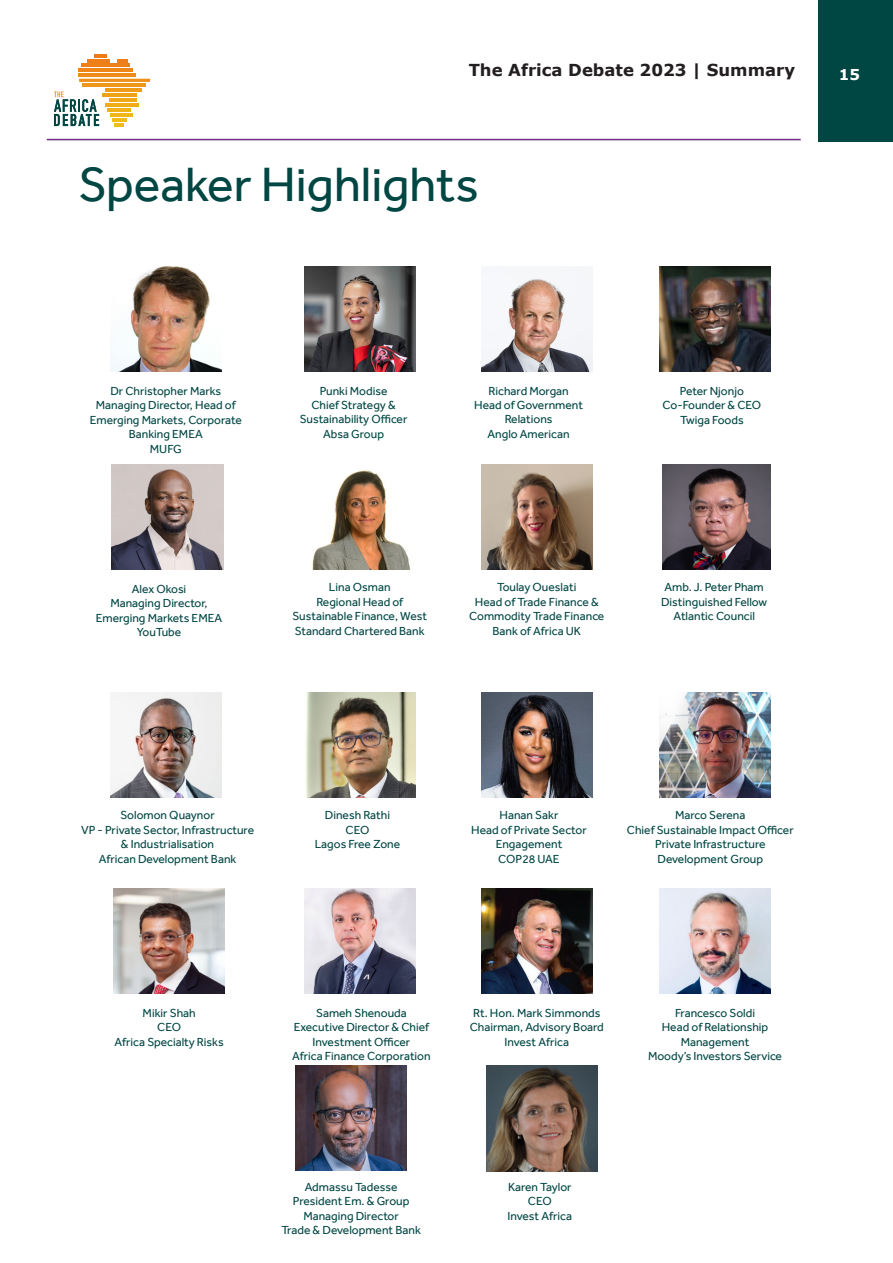
<style>
.page{position:relative;width:893px;height:1263px;background:#fff}
.page>*{position:absolute;margin:0;border:0;box-sizing:border-box;transform-origin:0 0}
.t1{font:49.5px "Effra";color:#004643}
.t2{font:700 16.5px "Verdana";color:#231f20}
.t3{font:700 15px "Verdana";color:#fff}
.Paragraph_Style_2{font:12px/14.4px "Effra";color:#004643;text-align:center}
</style>
<div class="page">
<hr style="left:47px;top:139px;width:754px;height:1px;background:#702a83">
<div style="left:818px;top:0;width:75px;height:142px;background:#004643"></div>
<svg style="left:94px;top:54px;width:13px;height:3px"></svg>
<svg style="left:117px;top:59px;width:10px;height:3px"></svg>
<hr style="left:87px;top:59px;width:23px;height:3px;background:#ef7d18">
<hr style="left:81px;top:64px;width:48px;height:3px;background:#ef8018">
<hr style="left:78px;top:69px;width:55px;height:3px;background:#ef8618">
<hr style="left:78px;top:74px;width:58px;height:3px;background:#ef8b18">
<svg style="left:79px;top:79px;width:71px;height:3px"></svg>
<hr style="left:82px;top:84px;width:64px;height:3px;background:#ef9718">
<hr style="left:105px;top:89px;width:36px;height:3px;background:#ef9d18">
<hr style="left:103px;top:94px;width:34px;height:3px;background:#efa118">
<hr style="left:109px;top:98px;width:27px;height:4px;background:#efa818">
<hr style="left:105px;top:103px;width:33px;height:4px;background:#efae18">
<hr style="left:107px;top:108px;width:24px;height:4px;background:#efb218">
<hr style="left:110px;top:113px;width:23px;height:3px;background:#efb718">
<hr style="left:112px;top:118px;width:14px;height:3px;background:#efbb18">
<svg style="left:114px;top:123px;width:10px;height:3px"></svg>
<svg style="left:54px;top:91px;width:45px;height:35px"></svg>
<img style="left:304px;top:266px;width:112px;height:105px">
<img style="left:481px;top:266px;width:112px;height:105px">
<img style="left:659px;top:266px;width:112px;height:105px">
<img style="left:312px;top:470px;width:98px;height:99px">
<img style="left:481px;top:692px;width:112px;height:105px">
<img style="left:659px;top:692px;width:112px;height:105px">
<img style="left:305px;top:692px;width:111px;height:105px">
<img style="left:659px;top:888px;width:112px;height:105px">
<img style="left:112px;top:464px;width:111px;height:105px">
<img style="left:662px;top:464px;width:109px;height:105px">
<img style="left:110px;top:692px;width:112px;height:105px">
<img style="left:113px;top:888px;width:112px;height:105px">
<img style="left:481px;top:464px;width:112px;height:105px">
<img style="left:110px;top:266px;width:112px;height:105px">
<img style="left:481px;top:888px;width:112px;height:105px">
<img style="left:486px;top:1066px;width:112px;height:105px">
<img style="left:295px;top:1065px;width:112px;height:105px">
<img style="left:304px;top:888px;width:112px;height:105px">
<h2 class="t2" style="left:469px;top:60px;width:328px">The Africa Debate 2023 | Summary</h2>
<p class="t3" style="left:839px;top:65px;width:23px">15</p>
<p class="t1" style="left:78px;top:155px;width:402px">Speaker Highlights</p>
<p class="Paragraph_Style_2" style="left:110px;top:384px;width:112px">Dr Christopher Marks</p>
<p class="Paragraph_Style_2" style="left:90px;top:398px;width:154px">Managing Director, Head of<br>Emerging Markets, Corporate<br>Banking EMEA</p>
<p class="Paragraph_Style_2" style="left:150px;top:441px;width:33px">MUFG</p>
<p class="Paragraph_Style_2" style="left:320px;top:383px;width:69px">Punki Modise</p>
<p class="Paragraph_Style_2" style="left:311px;top:398px;width:86px">Chief Strategy &amp;</p>
<p class="Paragraph_Style_2" style="left:300px;top:412px;width:109px">Sustainability Officer</p>
<p class="Paragraph_Style_2" style="left:323px;top:426px;width:62px">Absa Group</p>
<p class="Paragraph_Style_2" style="left:488px;top:383px;width:82px">Richard Morgan</p>
<p class="Paragraph_Style_2" style="left:474px;top:398px;width:110px">Head of Government<br>Relations</p>
<p class="Paragraph_Style_2" style="left:487px;top:426px;width:84px">Anglo American</p>
<p class="Paragraph_Style_2" style="left:132px;top:582px;width:56px">Alex Okosi</p>
<p class="Paragraph_Style_2" style="left:96px;top:596px;width:128px">Managing Director,<br>Emerging Markets EMEA</p>
<p class="Paragraph_Style_2" style="left:137px;top:625px;width:46px">YouTube</p>
<p class="Paragraph_Style_2" style="left:329px;top:580px;width:63px">Lina Osman</p>
<p class="Paragraph_Style_2" style="left:316px;top:594px;width:88px">Regional Head of</p>
<p class="Paragraph_Style_2" style="left:293px;top:609px;width:136px">Sustainable Finance, West</p>
<p class="Paragraph_Style_2" style="left:295px;top:623px;width:131px">Standard Chartered Bank</p>
<p class="Paragraph_Style_2" style="left:497px;top:580px;width:81px">Toulay Oueslati</p>
<p class="Paragraph_Style_2" style="left:469px;top:594px;width:137px">Head of Trade Finance &amp;<br>Commodity Trade Finance</p>
<p class="Paragraph_Style_2" style="left:492px;top:623px;width:90px">Bank of Africa UK</p>
<p class="Paragraph_Style_2" style="left:680px;top:384px;width:65px">Peter Njonjo</p>
<p class="Paragraph_Style_2" style="left:663px;top:398px;width:100px">Co-Founder &amp; CEO</p>
<p class="Paragraph_Style_2" style="left:680px;top:412px;width:65px">Twiga Foods</p>
<p class="Paragraph_Style_2" style="left:665px;top:580px;width:101px">Amb. J. Peter Pham</p>
<p class="Paragraph_Style_2" style="left:661px;top:594px;width:108px">Distinguished Fellow</p>
<p class="Paragraph_Style_2" style="left:673px;top:609px;width:83px">Atlantic Council</p>
<p class="Paragraph_Style_2" style="left:120px;top:808px;width:96px">Solomon Quaynor</p>
<p class="Paragraph_Style_2" style="left:81px;top:822px;width:175px">VP - Private Sector, Infrastructure &amp; Industrialisation</p>
<p class="Paragraph_Style_2" style="left:99px;top:851px;width:139px">African Development Bank</p>
<p class="Paragraph_Style_2" style="left:325px;top:808px;width:67px">Dinesh Rathi</p>
<p class="Paragraph_Style_2" style="left:346px;top:822px;width:25px">CEO</p>
<p class="Paragraph_Style_2" style="left:315px;top:837px;width:87px">Lagos Free Zone</p>
<p class="Paragraph_Style_2" style="left:499px;top:808px;width:60px">Hanan Sakr</p>
<p class="Paragraph_Style_2" style="left:471px;top:822px;width:117px">Head of Private Sector<br>Engagement</p>
<p class="Paragraph_Style_2" style="left:498px;top:851px;width:63px">COP28 UAE</p>
<p class="Paragraph_Style_2" style="left:675px;top:808px;width:72px">Marco Serena</p>
<p class="Paragraph_Style_2" style="left:627px;top:822px;width:168px">Chief Sustainable Impact Officer</p>
<p class="Paragraph_Style_2" style="left:655px;top:837px;width:112px">Private Infrastructure</p>
<p class="Paragraph_Style_2" style="left:657px;top:851px;width:107px">Development Group</p>
<p class="Paragraph_Style_2" style="left:143px;top:1005px;width:55px">Mikir Shah</p>
<p class="Paragraph_Style_2" style="left:157px;top:1020px;width:25px">CEO</p>
<p class="Paragraph_Style_2" style="left:115px;top:1034px;width:111px">Africa Specialty Risks</p>
<p class="Paragraph_Style_2" style="left:316px;top:1005px;width:92px">Sameh Shenouda</p>
<p class="Paragraph_Style_2" style="left:294px;top:1020px;width:137px">Executive Director &amp; Chief<br>Investment Officer</p>
<p class="Paragraph_Style_2" style="left:292px;top:1049px;width:140px">Africa Finance Corporation</p>
<p class="Paragraph_Style_2" style="left:473px;top:1005px;width:129px">Rt. Hon. Mark Simmonds</p>
<p class="Paragraph_Style_2" style="left:470px;top:1020px;width:136px">Chairman, Advisory Board</p>
<p class="Paragraph_Style_2" style="left:505px;top:1034px;width:66px">Invest Africa</p>
<p class="Paragraph_Style_2" style="left:675px;top:1005px;width:82px">Francesco Soldi</p>
<p class="Paragraph_Style_2" style="left:662px;top:1020px;width:108px">Head of Relationship</p>
<p class="Paragraph_Style_2" style="left:681px;top:1034px;width:70px">Management</p>
<p class="Paragraph_Style_2" style="left:648px;top:1049px;width:135px">Moody’s Investors Service</p>
<p class="Paragraph_Style_2" style="left:305px;top:1180px;width:94px">Admassu Tadesse</p>
<p class="Paragraph_Style_2" style="left:293px;top:1194px;width:118px">President Em. &amp; Group</p>
<p class="Paragraph_Style_2" style="left:303px;top:1208px;width:97px">Managing Director</p>
<p class="Paragraph_Style_2" style="left:281px;top:1223px;width:141px">Trade &amp; Development Bank</p>
<p class="Paragraph_Style_2" style="left:508px;top:1180px;width:65px">Karen Taylor</p>
<p class="Paragraph_Style_2" style="left:528px;top:1194px;width:25px">CEO</p>
<p class="Paragraph_Style_2" style="left:508px;top:1208px;width:66px">Invest Africa</p>
</div>
